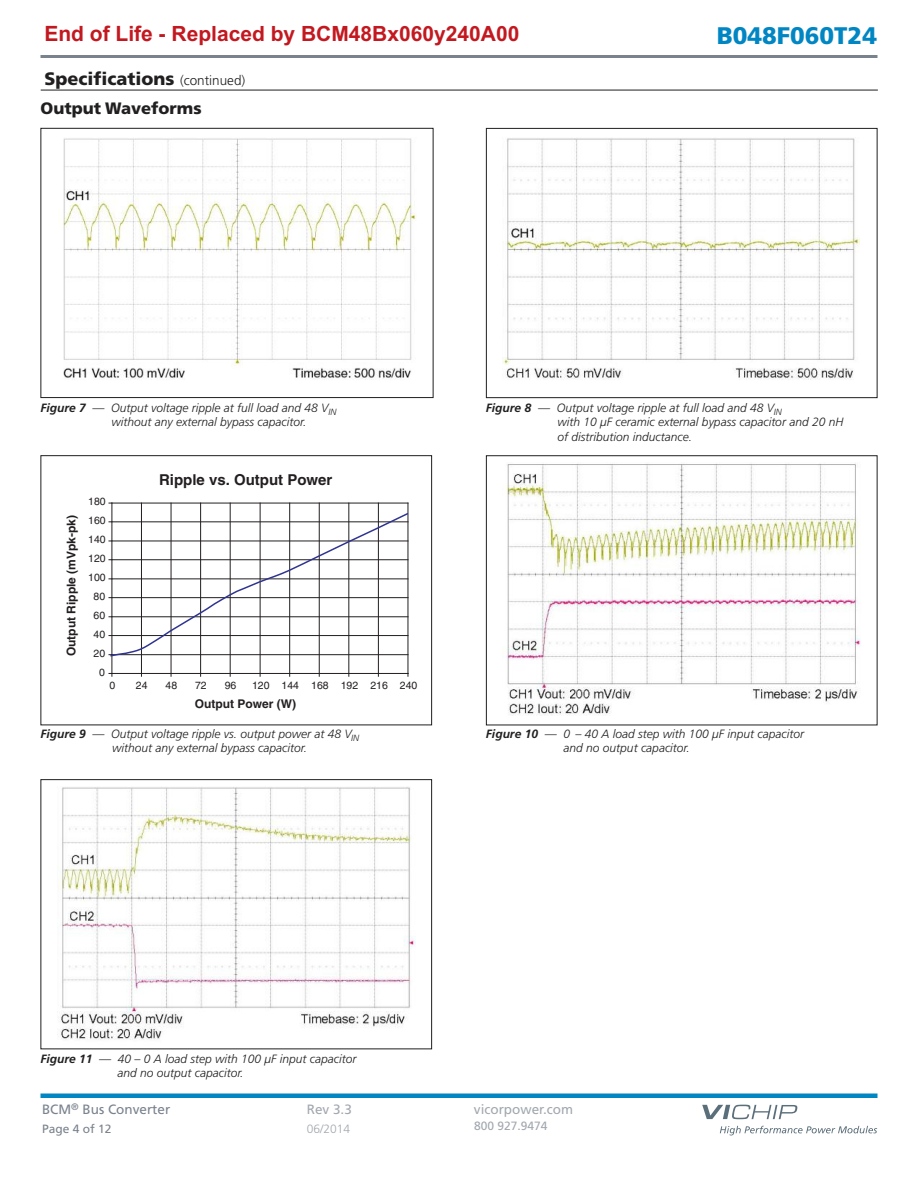
<style>
.page{position:relative;width:918px;height:1188px;background:#fff}
.page>*{position:absolute;margin:0;border:0;box-sizing:border-box;transform-origin:0 0}
.t1{font:900 24px "Frutiger";color:#0086c3}
.t2{font:700 21px "Arial";color:#c3181f}
.t3{font:900 18px "Frutiger";color:#211f1f}
.t4{font:900 16.5px "Frutiger";color:#211f1f}
.t5{font:700 15px "Helvetica";color:#231f20}
.t6{font:13.5px "Frutiger";color:#a2a8af}
.t7{font:13.5px "Frutiger";color:#7a828d}
.t8{font:italic 300 12px/14.4px "Frutiger";color:#211f1f}
.t9{font:700 12px "Helvetica";color:#231f20}
.t10{font:12px "Frutiger";color:#a2a8af}
.t11{font:12px "Frutiger";color:#7a828d}
.t12{font:300 12px "Frutiger";color:#a2a8af}
.t13{font:10.5px "Helvetica";color:#231f20}
.s1{font-weight:300;font-size:13.5px}
.s2{font-weight:700}
</style>
<div class="page">
<hr style="left:40px;top:1094px;width:838px;height:4px;background:#0086c3">
<svg style="left:720px;top:1126px;width:157px;height:9px"></svg>
<svg style="left:702px;top:1105px;width:96px;height:14px"></svg>
<hr style="left:40px;top:55px;width:838px;height:3px;background:#7a828d">
<hr style="left:41px;top:90px;width:837px;height:1px;background:#211f1f">
<img style="left:502px;top:138px;width:358px;height:242px">
<div style="left:486px;top:128px;width:392px;height:270px;border:1px solid #211f1f"></div>
<img style="left:58px;top:138px;width:358px;height:242px">
<div style="left:40px;top:128px;width:393px;height:270px;border:1px solid #211f1f"></div>
<hr style="left:112px;top:503px;width:296px;height:1px;background:#231f20">
<hr style="left:141px;top:503px;width:1px;height:170px;background:#231f20">
<hr style="left:171px;top:503px;width:1px;height:170px;background:#231f20">
<hr style="left:200px;top:503px;width:1px;height:170px;background:#231f20">
<hr style="left:230px;top:503px;width:1px;height:170px;background:#231f20">
<hr style="left:260px;top:503px;width:1px;height:170px;background:#231f20">
<hr style="left:289px;top:503px;width:1px;height:170px;background:#231f20">
<hr style="left:319px;top:503px;width:1px;height:170px;background:#231f20">
<hr style="left:349px;top:503px;width:1px;height:170px;background:#231f20">
<hr style="left:378px;top:503px;width:1px;height:170px;background:#231f20">
<hr style="left:408px;top:503px;width:1px;height:170px;background:#231f20">
<hr style="left:112px;top:503px;width:1px;height:170px;background:#231f20">
<hr style="left:112px;top:673px;width:296px;height:1px;background:#231f20">
<svg style="left:109px;top:512px;width:300px;height:145px"></svg>
<div style="left:40px;top:455px;width:392px;height:270px;border:1px solid #211f1f"></div>
<img style="left:506px;top:463px;width:355px;height:253px">
<div style="left:486px;top:455px;width:392px;height:270px;border:1px solid #211f1f"></div>
<img style="left:57px;top:787px;width:358px;height:253px">
<div style="left:40px;top:779px;width:392px;height:270px;border:1px solid #211f1f"></div>
<h2 class="t2" style="left:44px;top:20px;width:476px">End of Life - Replaced by BCM48Bx060y240A00</h2>
<h1 class="t1" style="left:717px;top:26px;width:162px">B048F060T24</h1>
<h3 class="t3" style="left:44px;top:71px;width:202px">Specifications <span class="s1">(continued)</span></h3>
<h3 class="t4" style="left:40px;top:102px;width:163px">Output Waveforms</h3>
<p class="t8" style="left:112px;top:402px;width:226px;text-indent:-71px"><span class="s2">Figure 7</span> — Output voltage ripple at full load and 48 V<sub>IN </sub>without any external bypass capacitor.</p>
<p class="t9" style="left:67px;top:656px;width:143px;rotate:-90deg">Output Ripple (mVpk-pk)</p>
<p class="t13" style="left:88px;top:498px;width:19px">180</p>
<p class="t13" style="left:88px;top:517px;width:19px">160</p>
<p class="t13" style="left:88px;top:536px;width:19px">140</p>
<p class="t13" style="left:88px;top:555px;width:19px">120</p>
<p class="t13" style="left:88px;top:574px;width:19px">100</p>
<p class="t13" style="left:94px;top:593px;width:13px">80</p>
<p class="t13" style="left:94px;top:612px;width:13px">60</p>
<p class="t13" style="left:94px;top:630px;width:13px">40</p>
<p class="t13" style="left:94px;top:650px;width:13px">20</p>
<p class="t13" style="left:99px;top:668px;width:7px">0</p>
<p class="t5" style="left:159px;top:474px;width:175px">Ripple vs. Output Power</p>
<p class="t13" style="left:109px;top:682px;width:7px">0</p>
<p class="t13" style="left:136px;top:682px;width:13px">24</p>
<p class="t13" style="left:166px;top:682px;width:13px">48</p>
<p class="t13" style="left:195px;top:682px;width:13px">72</p>
<p class="t13" style="left:225px;top:682px;width:13px">96</p>
<p class="t13" style="left:252px;top:682px;width:167px">120 144 168 192 216 240</p>
<p class="t9" style="left:195px;top:700px;width:103px">Output Power (W)</p>
<p class="t8" style="left:557px;top:402px;width:288px;text-indent:-71px"><span class="s2">Figure 8</span> — Output voltage ripple at full load and 48 V<sub>IN<br></sub>with 10 µF ceramic external bypass capacitor and 20 nH of distribution inductance.</p>
<p class="t8" style="left:112px;top:728px;width:248px;text-indent:-72px"><span class="s2">Figure 9</span> — Output voltage ripple vs. output power at 48 V<sub>IN </sub>without any external bypass capacitor.</p>
<p class="t8" style="left:564px;top:728px;width:242px;text-indent:-78px"><span class="s2">Figure 10</span> — 0 – 40 A load step with 100 µF input capacitor and no output capacitor.</p>
<p class="t8" style="left:117px;top:1052px;width:241px;text-indent:-77px"><span class="s2">Figure 11</span> — 40 – 0 A load step with 100 µF input capacitor and no output capacitor.</p>
<p class="t7" style="left:42px;top:1104px;width:130px">BCM<sup>®</sup> Bus Converter</p>
<p class="t6" style="left:307px;top:1104px;width:47px">Rev 3.3</p>
<p class="t6" style="left:474px;top:1104px;width:101px">vicorpower.com</p>
<p class="t11" style="left:42px;top:1124px;width:71px">Page 4 of 12</p>
<p class="t12" style="left:307px;top:1124px;width:45px">06/2014</p>
<p class="t10" style="left:474px;top:1121px;width:75px">800 927.9474</p>
</div>
